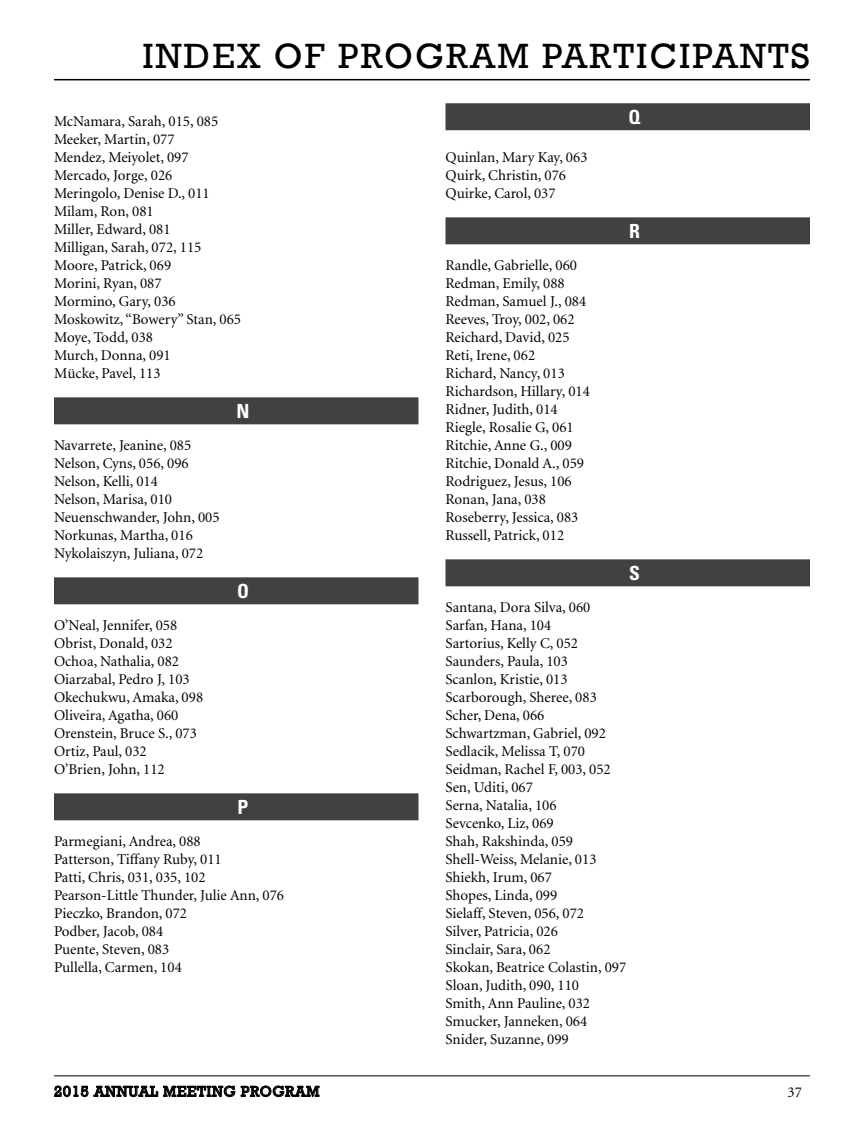
<style>
.page{position:relative;width:864px;height:1134px;background:#fff}
.page>*{position:absolute;margin:0;border:0;box-sizing:border-box;transform-origin:0 0}
.t1{font:36px "Rockwell";letter-spacing:.06em;color:#000}
.t2{font:700 condensed 19.5px "Univers";color:#fff}
.t3{font:15px/18px "Minion";color:#000}
.t4{font:15px "Rockwell";letter-spacing:.05em;color:#000}
</style>
<div class="page">
<hr style="left:54px;top:1075px;width:756px;height:1px;background:#000">
<svg style="left:54px;top:1085px;width:266px;height:12px"></svg>
<hr style="left:54px;top:79px;width:756px;height:1px;background:#000">
<div style="left:446px;top:103px;width:364px;height:27px;background:#414042"></div>
<div style="left:446px;top:217px;width:364px;height:27px;background:#414042"></div>
<div style="left:446px;top:559px;width:364px;height:27px;background:#414042"></div>
<div style="left:54px;top:397px;width:364px;height:27px;background:#414042"></div>
<div style="left:54px;top:577px;width:364px;height:27px;background:#414042"></div>
<div style="left:54px;top:793px;width:364px;height:27px;background:#414042"></div>
<h1 class="t1" style="left:142px;top:35px;width:666px">INDEX OF PROGRAM PARTIC IPANTS</h1>
<p class="t3" style="left:54px;top:113px;width:189px">McNamara, Sarah, 015, 085<br>Meeker, Martin, 077<br>Mendez, Meiyolet, 097<br>Mercado, Jorge, 026<br>Meringolo, Denise D., 011<br>Milam, Ron, 081<br>Miller, Edward, 081<br>Milligan, Sarah, 072, 115<br>Moore, Patrick, 069<br>Morini, Ryan, 087<br>Mormino, Gary, 036<br>Moskowitz, “Bowery” Stan, 065<br>Moye, Todd, 038<br>Murch, Donna, 091<br>Mücke, Pavel, 113</p>
<h2 class="t2" style="left:236px;top:399px;width:15px">N</h2>
<p class="t3" style="left:54px;top:437px;width:167px">Navarrete, Jeanine, 085<br>Nelson, Cyns, 056, 096<br>Nelson, Kelli, 014<br>Nelson, Marisa, 010<br>Neuenschwander, John, 005<br>Norkunas, Martha, 016<br>Nykolaiszyn, Juliana, 072</p>
<h2 class="t2" style="left:237px;top:579px;width:11px">O</h2>
<p class="t3" style="left:54px;top:617px;width:151px">O’Neal, Jennifer, 058<br>Obrist, Donald, 032<br>Ochoa, Nathalia, 082<br>Oiarzabal, Pedro J, 103<br>Okechukwu, Amaka, 098<br>Oliveira, Agatha, 060<br>Orenstein, Bruce S., 073<br>Ortiz, Paul, 032<br>O’Brien, John, 112</p>
<h2 class="t2" style="left:238px;top:795px;width:11px">P</h2>
<p class="t3" style="left:54px;top:833px;width:232px">Parmegiani, Andrea, 088<br>Patterson, Tiffany Ruby, 011<br>Patti, Chris, 031, 035, 102<br>Pearson-Little Thunder, Julie Ann, 076<br>Pieczko, Brandon, 072<br>Podber, Jacob, 084<br>Puente, Steven, 083<br>Pullella, Carmen, 104</p>
<p class="t3" style="left:446px;top:149px;width:144px">Quinlan, Mary Kay, 063<br>Quirk, Christin, 076<br>Quirke, Carol, 037</p>
<p class="t3" style="left:446px;top:257px;width:146px">Randle, Gabrielle, 060<br>Redman, Emily, 088<br>Redman, Samuel J., 084<br>Reeves, Troy, 002, 062<br>Reichard, David, 025<br>Reti, Irene, 062<br>Richard, Nancy, 013<br>Richardson, Hillary, 014<br>Ridner, Judith, 014<br>Riegle, Rosalie G, 061<br>Ritchie, Anne G., 009<br>Ritchie, Donald A., 059<br>Rodriguez, Jesus, 106<br>Ronan, Jana, 038<br>Roseberry, Jessica, 083<br>Russell, Patrick, 012</p>
<h2 class="t2" style="left:629px;top:105px;width:12px">Q</h2>
<h2 class="t2" style="left:629px;top:219px;width:12px">R</h2>
<h2 class="t2" style="left:629px;top:561px;width:10px">S</h2>
<p class="t3" style="left:446px;top:599px;width:182px">Santana, Dora Silva, 060<br>Sarfan, Hana, 104<br>Sartorius, Kelly C, 052<br>Saunders, Paula, 103<br>Scanlon, Kristie, 013<br>Scarborough, Sheree, 083<br>Scher, Dena, 066<br>Schwartzman, Gabriel, 092<br>Sedlacik, Melissa T, 070<br>Seidman, Rachel F, 003, 052<br>Sen, Uditi, 067<br>Serna, Natalia, 106<br>Sevcenko, Liz, 069<br>Shah, Rakshinda, 059<br>Shell-Weiss, Melanie, 013<br>Shiekh, Irum, 067<br>Shopes, Linda, 099<br>Sielaff, Steven, 056, 072<br>Silver, Patricia, 026<br>Sinclair, Sara, 062<br>Skokan, Beatrice Colastin, 097<br>Sloan, Judith, 090, 110<br>Smith, Ann Pauline, 032<br>Smucker, Janneken, 064<br>Snider, Suzanne, 099</p>
<p class="t4" style="left:54px;top:1083px;width:267px">2015 ANNUAL MEETING PROGRAM</p>
<p class="t3" style="left:788px;top:1084px;width:16px">37</p>
</div>
